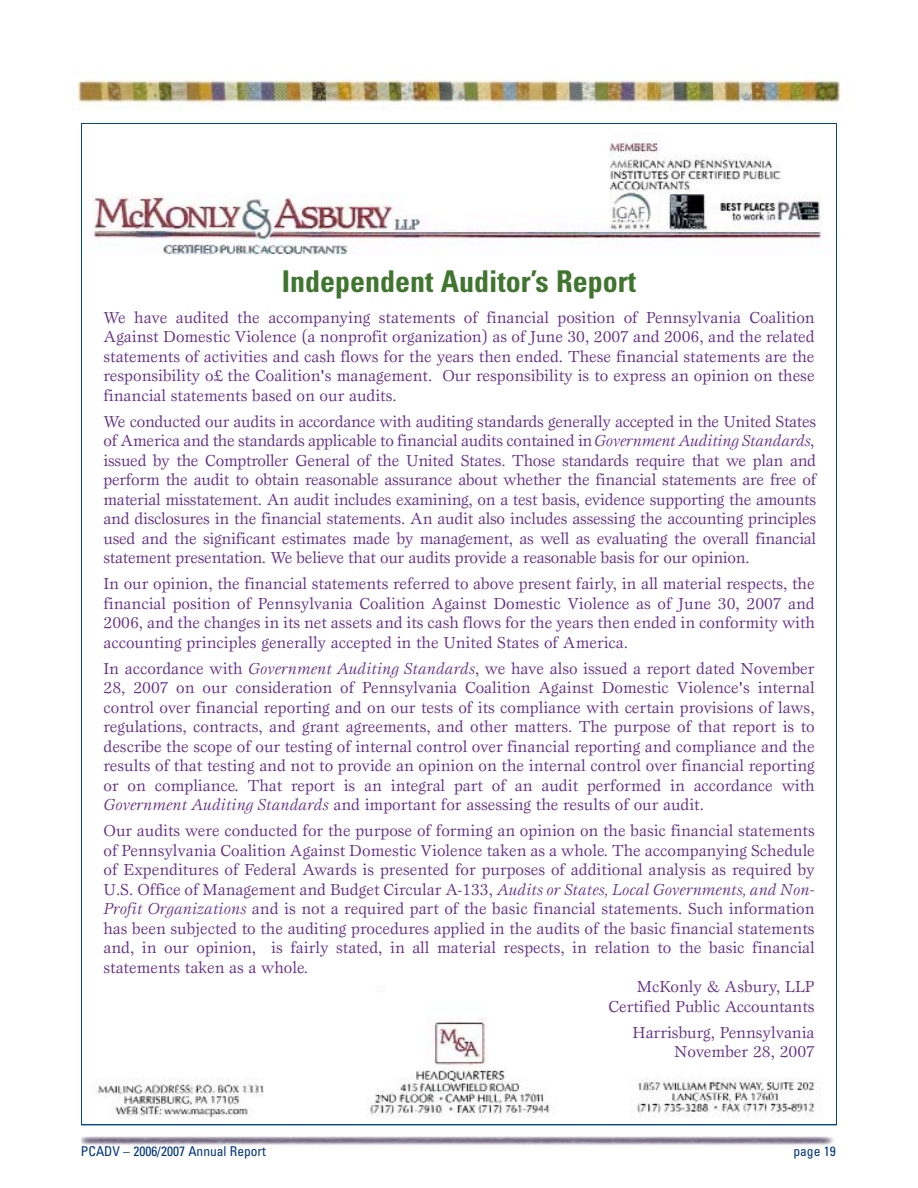
<style>
.page{position:relative;width:918px;height:1188px;background:#fff}
.page>*{position:absolute;margin:0;border:0;box-sizing:border-box;transform-origin:0 0}
.t1{font:700 condensed 30px "Univers";color:#407530}
.t2{font:16.5px/19.5px "Esprit";color:#653187;text-align:justify}
.t3{font:condensed 13.5px "Univers";color:#003479}
.s1{font-style:italic}
</style>
<div class="page">
<img style="left:76px;top:79px;width:766px;height:27px">
<img style="left:81px;top:1136px;width:753px;height:9px">
<img style="left:93px;top:143px;width:729px;height:975px">
<h1 class="t1" style="left:282px;top:271px;width:356px">Independent Auditor’s Report</h1>
<p class="t2" style="left:103px;top:309px;width:713px">We have audited the accompanying statements of financial position of Pennsylvania Coalition Against Domestic Violence (a nonprofit organization) as of June 30, 2007 and 2006, and the related statements of activities and cash flows for the years then ended. These financial statements are the responsibility o£ the Coalition's management. Our responsibility is to express an opinion on these financial statements based on our audits.</p>
<p class="t2" style="left:103px;top:413px;width:714px">We conducted our audits in accordance with auditing standards generally accepted in the United States of America and the standards applicable to financial audits contained in <span class="s1">Government Auditing Standards</span>, issued by the Comptroller General of the United States. Those standards require that we plan and perform the audit to obtain reasonable assurance about whether the financial statements are free of material misstatement. An audit includes examining, on a test basis, evidence supporting the amounts and disclosures in the financial statements. An audit also includes assessing the accounting principles used and the significant estimates made by management, as well as evaluating the overall financial statement presentation. We believe that our audits provide a reasonable basis for our opinion.</p>
<p class="t2" style="left:103px;top:575px;width:713px">In our opinion, the financial statements referred to above present fairly, in all material respects, the financial position of Pennsylvania Coalition Against Domestic Violence as of June 30, 2007 and 2006, and the changes in its net assets and its cash flows for the years then ended in conformity with accounting principles generally accepted in the United States of America.</p>
<p class="t2" style="left:103px;top:660px;width:713px">In accordance with <span class="s1">Government Auditing Standards</span>, we have also issued a report dated November 28, 2007 on our consideration of Pennsylvania Coalition Against Domestic Violence's internal control over financial reporting and on our tests of its compliance with certain provisions of laws, regulations, contracts, and grant agreements, and other matters. The purpose of that report is to describe the scope of our testing of internal control over financial reporting and compliance and the results of that testing and not to provide an opinion on the internal control over financial reporting or on compliance. That report is an integral part of an audit performed in accordance with <span class="s1">Government Auditing Standards</span> and important for assessing the results of our audit.</p>
<p class="t2" style="left:103px;top:822px;width:713px">Our audits were conducted for the purpose of forming an opinion on the basic financial statements</p>
<p class="t2" style="left:103px;top:842px;width:713px">of Pennsylvania Coalition Against Domestic Violence taken as a whole. The accompanying Schedule</p>
<p class="t2" style="left:103px;top:861px;width:713px">of Expenditures of Federal Awards is presented for purposes of additional analysis as required by</p>
<p class="t2" style="left:103px;top:881px;width:713px">U.S. Office of Management and Budget Circular A-133, <span class="s1">Audits or States, Local Governments, and Non-</span></p>
<p class="t2" style="left:103px;top:900px;width:713px"><span class="s1">Profit Organizations</span> and is not a required part of the basic financial statements. Such information</p>
<p class="t2" style="left:103px;top:920px;width:713px">has been subjected to the auditing procedures applied in the audits of the basic financial statements</p>
<p class="t2" style="left:103px;top:939px;width:713px">and, in our opinion, is fairly stated, in all material respects, in relation to the basic financial</p>
<p class="t2" style="left:103px;top:959px;width:206px">statements taken as a whole.</p>
<p class="t2" style="left:637px;top:978px;width:179px">McKonly &amp; Asbury, LLP</p>
<p class="t2" style="left:608px;top:998px;width:208px">Certified Public Accountants</p>
<p class="t2" style="left:633px;top:1024px;width:183px;text-align:right">Harrisburg, Pennsylvania<br>November 28, 2007</p>
<p class="t3" style="left:81px;top:1147px;width:186px">PCADV – 2006/2007 Annual Report</p>
<p class="t3" style="left:793px;top:1147px;width:44px">page 19</p>
</div>
